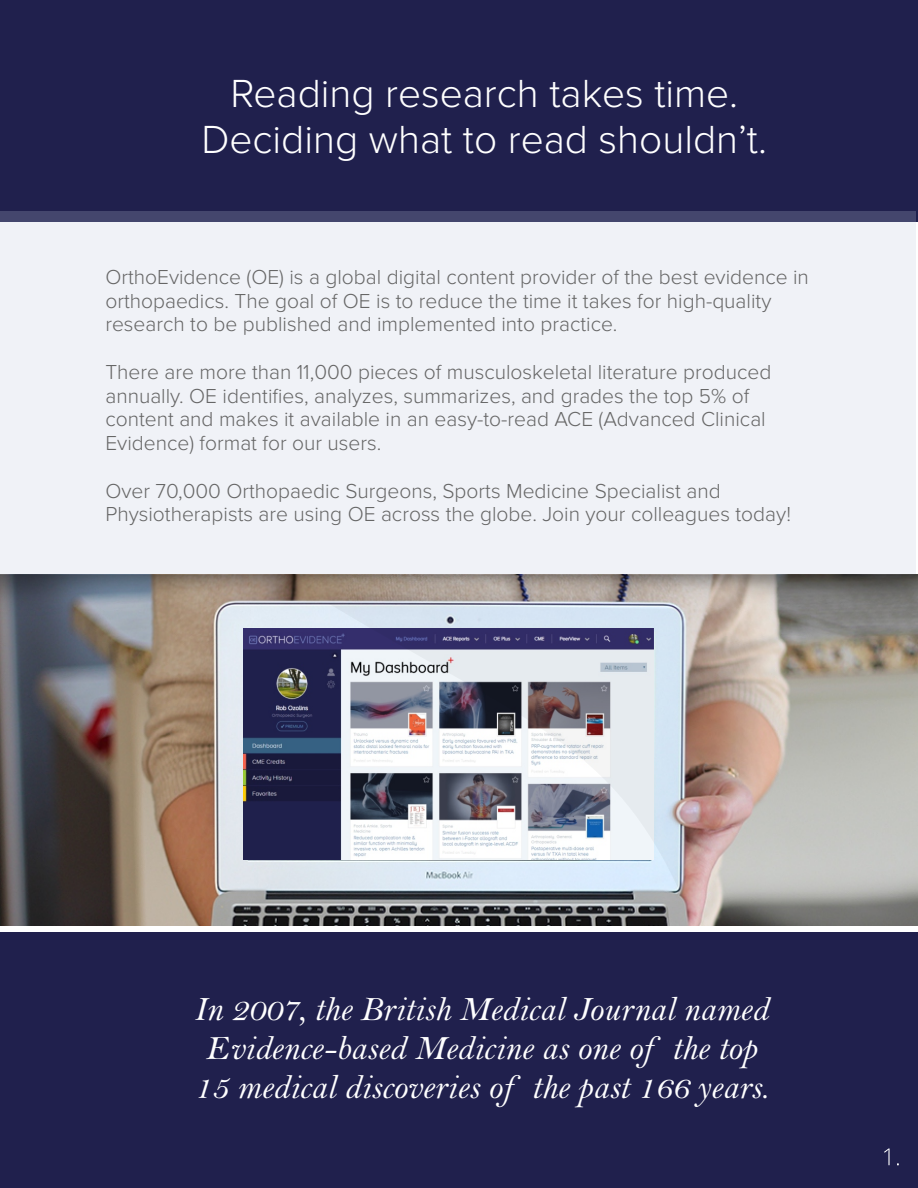
<style>
.page{position:relative;width:918px;height:1188px;background:#fff}
.page>*{position:absolute;margin:0;border:0;box-sizing:border-box;transform-origin:0 0}
.t1{font:300 40.65px/45.9px "Proxima Nova";color:#fff;text-align:center}
.t2{font:34.65px/39.3px "Bell MT Italic";color:#fff;text-align:center}
.t3{font:300 21px/23.7px "Proxima Nova";color:#666}
</style>
<div class="page">
<div style="left:0;top:0;width:917px;height:222px;background:#20204d"></div>
<div style="left:0;top:211px;width:915px;height:364px;background:#f0f2f7"></div>
<img style="left:0;top:635px;width:918px;height:291px">
<img style="left:243px;top:635px;width:86px;height:225px">
<svg style="left:329px;top:635px;width:353px;height:256px"></svg>
<div style="left:0;top:932px;width:917px;height:256px;background:#20204d"></div>
<svg style="left:884px;top:1148px;width:15px;height:17px"></svg>
<img style="left:0;top:574px;width:918px;height:61px">
<h1 class="t1" style="left:201px;top:72px;width:567px">Reading research takes time.<br>Deciding what to read shouldn’t.</h1>
<p class="t3" style="left:105px;top:266px;width:705px">OrthoEvidence (OE) is a global digital content provider of the best evidence in orthopaedics. The goal of OE is to reduce the time it takes for high-quality research to be published and implemented into practice.</p>
<p class="t3" style="left:105px;top:361px;width:667px">There are more than 11,000 pieces of musculoskeletal literature produced annually. OE identifies, analyzes, summarizes, and grades the top 5% of content and makes it available in an easy-to-read ACE (Advanced Clinical Evidence) format for our users.</p>
<p class="t3" style="left:105px;top:480px;width:687px">Over 70,000 Orthopaedic Surgeons, Sports Medicine Specialist and<br>Physiotherapists are using OE across the globe. Join your colleagues today!</p>
<h2 class="t2" style="left:194px;top:993px;width:576px">In 2007, the British Medical Journal named<br>Evidence-based Medicine as one of the top<br>15 medical discoveries of the past 166 years.</h2>
</div>
